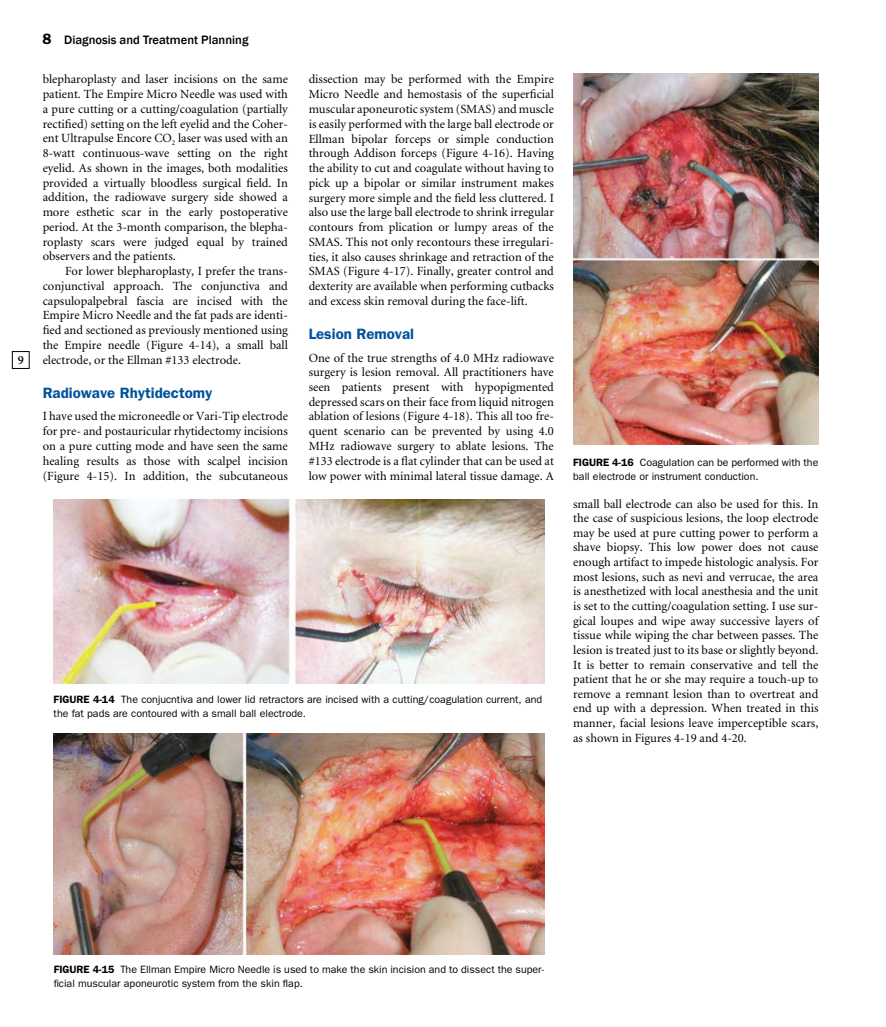
<style>
.page{position:relative;width:886px;height:1027px;background:#fff}
.page>*{position:absolute;margin:0;border:0;box-sizing:border-box;transform-origin:0 0}
.t1{font:600 15px "Franklin Gothic";color:#00529b}
.t2{font:12.5px/14.8px "Minion";color:#000;text-align:justify}
.t3{font:500 12.5px "Franklin Gothic";color:#000}
.t4{font:600 12.5px "Minion";color:#000}
.t5{font:10.62px/13.8px "Franklin Gothic";color:#000}
.s1{font-weight:600}
</style>
<div class="page">
<img style="left:54px;top:499px;width:490px;height:184px">
<img style="left:54px;top:733px;width:490px;height:221px">
<img style="left:573px;top:74px;width:244px;height:370px">
<div style="left:12px;top:351px;width:17px;height:17px;border:1px solid #000"></div>
<p class="t4" style="left:18px;top:353px;width:8px">9</p>
<p class="t3" style="left:64px;top:32px;width:186px">Diagnosis and Treatment Planning</p>
<p class="t2" style="left:43px;top:72px;width:247px">blepharoplasty and laser incisions on the same patient. The Empire Micro Needle was used with a pure cutting or a cutting/coagulation (partially rectified) setting on the left eyelid and the Coher&shy;ent Ultrapulse Encore CO<sub>2</sub> laser was used with an 8-watt continuous-wave setting on the right eyelid. As shown in the images, both modalities provided a virtually bloodless surgical field. In addition, the radiowave surgery side showed a more esthetic scar in the early postoperative period. At the 3-month comparison, the blepha&shy;roplasty scars were judged equal by trained observers and the patients.</p>
<p class="t2" style="left:43px;top:264px;width:246px;text-indent:22px">For lower blepharoplasty, I prefer the trans&shy;conjunctival approach. The conjunctiva and capsulopalpebral fascia are incised with the Empire Micro Needle and the fat pads are identi&shy;fied and sectioned as previously mentioned using the Empire needle (Figure 4-14), a small ball electrode, or the Ellman #133 electrode.</p>
<p class="t1" style="left:43px;top:383px;width:171px">Radiowave Rhytidectomy</p>
<p class="t2" style="left:43px;top:409px;width:247px">I have used the microneedle or Vari-Tip electrode for pre- and postauricular rhytidectomy incisions on a pure cutting mode and have seen the same healing results as those with scalpel incision (Figure 4-15). In addition, the subcutaneous</p>
<p class="t2" style="left:308px;top:72px;width:247px">dissection may be performed with the Empire Micro Needle and hemostasis of the superficial muscular aponeurotic system (SMAS) and muscle is easily performed with the large ball electrode or Ellman bipolar forceps or simple conduction through Addison forceps (Figure 4-16). Having the ability to cut and coagulate without having to pick up a bipolar or similar instrument makes surgery more simple and the field less cluttered. I also use the large ball electrode to shrink irregular contours from plication or lumpy areas of the SMAS. This not only recontours these irregulari&shy;ties, it also causes shrinkage and retraction of the SMAS (Figure 4-17). Finally, greater control and dexterity are available when performing cutbacks and excess skin removal during the face-lift.</p>
<p class="t1" style="left:308px;top:325px;width:107px">Lesion Removal</p>
<p class="t2" style="left:308px;top:351px;width:247px">One of the true strengths of 4.0 MHz radiowave surgery is lesion removal. All practitioners have seen patients present with hypopigmented depressed scars on their face from liquid nitrogen ablation of lesions (Figure 4-18). This all too fre&shy;quent scenario can be prevented by using 4.0<br>MHz radiowave surgery to ablate lesions. The #133 electrode is a flat cylinder that can be used at low power with minimal lateral tissue damage. A</p>
<p class="t5" style="left:54px;top:692px;width:490px"><span class="s1">Figure 4-14</span> The conjucntiva and lower lid retractors are incised with a cutting/coagulation current, and the fat pads are contoured with a small ball electrode.</p>
<p class="t5" style="left:573px;top:455px;width:247px"><span class="s1">Figure 4-16</span> Coagulation can be performed with the ball electrode or instrument conduction.</p>
<p class="t2" style="left:573px;top:496px;width:247px">small ball electrode can also be used for this. In the case of suspicious lesions, the loop electrode may be used at pure cutting power to perform a shave biopsy. This low power does not cause enough artifact to impede histologic analysis. For most lesions, such as nevi and verrucae, the area is anesthetized with local anesthesia and the unit is set to the cutting/coagulation setting. I use sur&shy;gical loupes and wipe away successive layers of tissue while wiping the char between passes. The lesion is treated just to its base or slightly beyond.<br>It is better to remain conservative and tell the patient that he or she may require a touch-up to remove a remnant lesion than to overtreat and end up with a depression. When treated in this manner, facial lesions leave imperceptible scars, as shown in Figures 4-19 and 4-20.</p>
<p class="t5" style="left:54px;top:962px;width:491px"><span class="s1">Figure 4-15</span> The Ellman Empire Micro Needle is used to make the skin incision and to dissect the super&shy;ficial muscular aponeurotic system from the skin flap.</p>
</div>
